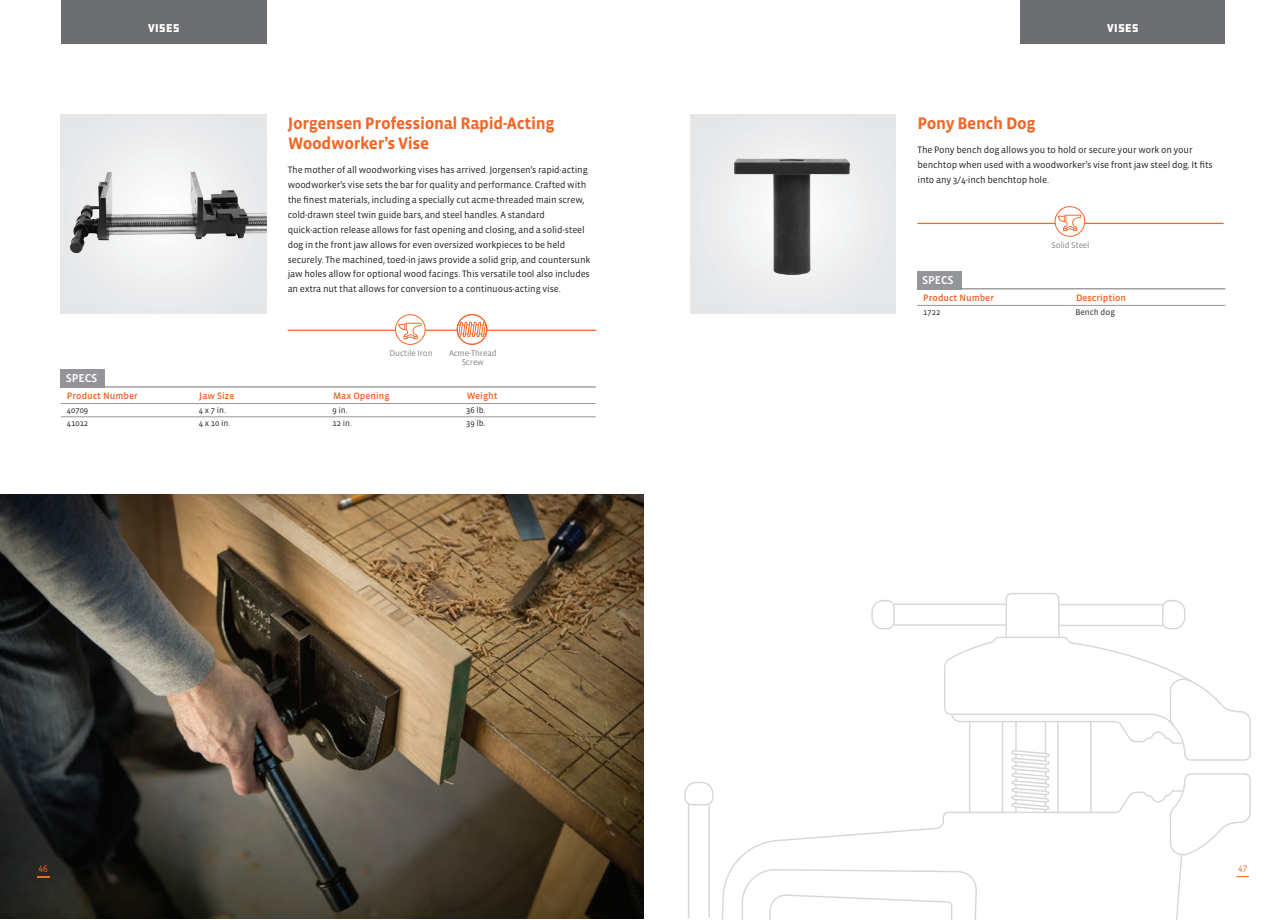
<style>
.page{position:relative;width:1286px;height:920px;background:#fff}
.page>*{position:absolute;margin:0;border:0;box-sizing:border-box;transform-origin:0 0}
.t1{font:700 16.95px/20.2px "Vista Sans OT";letter-spacing:-.02em;color:#f26728}
.t2{font:11.7px "DDC Hardware";letter-spacing:-.015em;color:#fff}
.t3{font:500 11.7px "Vista Sans OT";letter-spacing:-.015em;color:#fff}
.t4{font:9.6px/14.9px "Vista Sans OT";letter-spacing:-.015em;color:#231f20}
.t5{font:500 9.6px "Vista Sans OT";color:#f26728}
.t6{font:9.6px "Vista Sans OT";color:#f26728}
.t7{font:8.55px "Vista Sans OT";color:#231f20}
.t8{font:8.55px/8.6px "Vista Sans OT";letter-spacing:-.015em;color:#808285;text-align:center}
</style>
<div class="page">
<div style="left:61px;top:0;width:206px;height:44px;background:#6c6d70"></div>
<div style="left:1020px;top:0;width:205px;height:44px;background:#6c6d70"></div>
<hr style="left:288px;top:330px;width:308px;height:1px;background:#f26728">
<svg style="left:457px;top:315px;width:30px;height:29px"></svg>
<div style="left:457px;top:314px;width:30px;height:31px;border:1px solid #f26728;border-radius:50%"></div>
<svg style="left:395px;top:315px;width:30px;height:29px"></svg>
<div style="left:395px;top:314px;width:31px;height:31px;border:1px solid #f26728;border-radius:50%"></div>
<svg style="left:398px;top:323px;width:23px;height:16px"></svg>
<div style="left:61px;top:369px;width:44px;height:19px;background:#939598"></div>
<hr style="left:61px;top:403px;width:133px;height:1px;background:#939598">
<hr style="left:194px;top:403px;width:134px;height:1px;background:#939598">
<hr style="left:328px;top:403px;width:134px;height:1px;background:#939598">
<hr style="left:462px;top:403px;width:133px;height:1px;background:#939598">
<hr style="left:61px;top:386px;width:133px;height:2px;background:#939598">
<hr style="left:194px;top:386px;width:134px;height:2px;background:#939598">
<hr style="left:328px;top:386px;width:134px;height:2px;background:#939598">
<hr style="left:462px;top:386px;width:133px;height:2px;background:#939598">
<hr style="left:61px;top:417px;width:133px;height:1px;background:#939598">
<hr style="left:194px;top:417px;width:134px;height:1px;background:#939598">
<hr style="left:328px;top:417px;width:134px;height:1px;background:#939598">
<hr style="left:462px;top:417px;width:133px;height:1px;background:#939598">
<img style="left:63px;top:116px;width:203px;height:195px">
<hr style="left:917px;top:223px;width:306px;height:1px;background:#f26728">
<svg style="left:1055px;top:207px;width:29px;height:29px"></svg>
<div style="left:1054px;top:206px;width:31px;height:31px;border:1px solid #f26728;border-radius:50%"></div>
<svg style="left:1057px;top:215px;width:24px;height:16px"></svg>
<div style="left:917px;top:271px;width:44px;height:18px;background:#939598"></div>
<hr style="left:917px;top:305px;width:154px;height:1px;background:#939598">
<hr style="left:1071px;top:305px;width:154px;height:1px;background:#939598">
<hr style="left:917px;top:288px;width:154px;height:1px;background:#939598">
<hr style="left:1071px;top:288px;width:154px;height:1px;background:#939598">
<img style="left:715px;top:137px;width:151px;height:151px">
<hr style="left:708px;top:804px;width:2px;height:113px;background:#231f20">
<hr style="left:688px;top:804px;width:1px;height:114px;background:#231f20">
<svg style="left:684px;top:782px;width:30px;height:24px"></svg>
<img style="left:0;top:494px;width:643px;height:424px">
<svg style="left:741px;top:593px;width:510px;height:327px"></svg>
<svg style="left:37px;top:876px;width:12px;height:2px"></svg>
<p class="t2" style="left:148px;top:21px;width:33px">VISES</p>
<p class="t2" style="left:1106px;top:20px;width:33px">VISES</p>
<h1 class="t1" style="left:288px;top:113px;width:268px">Jorgensen Professional Rapid-Acting<br>Woodworker’s Vise</h1>
<p class="t4" style="left:288px;top:163px;width:304px">The mother of all woodworking vises has arrived. Jorgensen’s rapid-acting woodworker’s vise sets the bar for quality and performance. Crafted with the finest materials, including a specially cut acme-threaded main screw, cold-drawn steel twin guide bars, and steel handles. A standard quick-action release allows for fast opening and closing, and a solid-steel dog in the front jaw allows for even oversized workpieces to be held securely. The machined, toed-in jaws provide a solid grip, and countersunk jaw holes allow for optional wood facings. This versatile tool also includes an extra nut that allows for conversion to a continuous-acting vise.</p>
<p class="t8" style="left:389px;top:349px;width:45px">Ductile Iron</p>
<p class="t8" style="left:449px;top:349px;width:49px">Acme-Thread<br>Screw</p>
<p class="t3" style="left:66px;top:372px;width:33px">SPECS</p>
<p class="t5" style="left:67px;top:391px;width:72px">Product Number</p>
<p class="t5" style="left:199px;top:391px;width:37px">Jaw Size</p>
<p class="t5" style="left:333px;top:391px;width:58px">Max Opening</p>
<p class="t5" style="left:467px;top:391px;width:32px">Weight</p>
<p class="t7" style="left:67px;top:406px;width:23px">40709</p>
<p class="t7" style="left:199px;top:406px;width:29px">4 x 7 in.</p>
<p class="t7" style="left:332px;top:406px;width:17px">9 in.</p>
<p class="t7" style="left:466px;top:406px;width:21px">36 lb.</p>
<p class="t7" style="left:67px;top:419px;width:23px">41012</p>
<p class="t7" style="left:199px;top:419px;width:33px">4 x 10 in.</p>
<p class="t7" style="left:332px;top:419px;width:21px">12 in.</p>
<p class="t7" style="left:466px;top:419px;width:21px">39 lb.</p>
<h1 class="t1" style="left:917px;top:113px;width:120px">Pony Bench Dog</h1>
<p class="t4" style="left:917px;top:143px;width:297px">The Pony bench dog allows you to hold or secure your work on your benchtop when used with a woodworker’s vise front jaw steel dog. It fits into any 3/4-inch benchtop hole.</p>
<p class="t8" style="left:1051px;top:241px;width:40px">Solid Steel</p>
<p class="t3" style="left:922px;top:274px;width:33px">SPECS</p>
<p class="t5" style="left:923px;top:292px;width:72px">Product Number</p>
<p class="t5" style="left:1076px;top:292px;width:52px">Description</p>
<p class="t7" style="left:923px;top:307px;width:18px">1722</p>
<p class="t7" style="left:1075px;top:307px;width:41px">Bench dog</p>
<p class="t6" style="left:38px;top:864px;width:11px">46</p>
<p class="t6" style="left:1238px;top:864px;width:11px">47</p>
</div>
